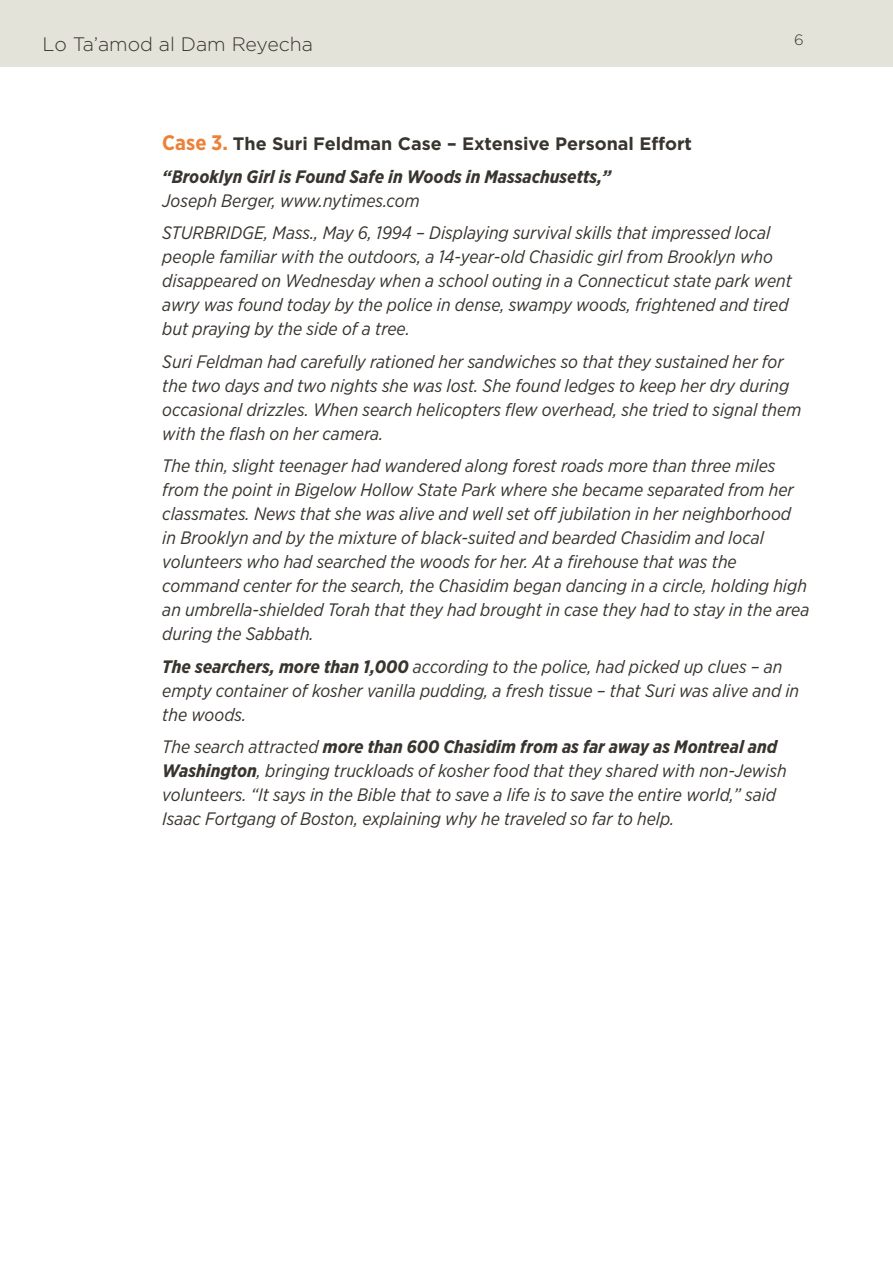
<style>
.page{position:relative;width:893px;height:1263px;background:#fff}
.page>*{position:absolute;margin:0;border:0;box-sizing:border-box;transform-origin:0 0}
.t1{font:300 19.5px "Gotham";color:#38342e}
.t2{font:italic 18px/24px "Gotham Narrow";color:#38342e}
.t3{font:italic 700 18px/24px "Gotham Narrow";color:#38342e}
.t4{font:700 18px "Gotham";color:#38342e}
.t5{font:300 15px "Gotham Rounded";color:#38342e}
.s1{font-family:"Gotham Narrow";font-size:21px;color:#ec8139}
.s2{font-weight:400}
.s3{font-weight:700}
</style>
<div class="page">
<div style="left:0;top:0;width:893px;height:67px;background:#e3e3d9"></div>
<p class="t1" style="left:43px;top:32px;width:272px">Lo Ta’amod al Dam Reyecha</p>
<p class="t5" style="left:794px;top:30px;width:11px">6</p>
<p class="t4" style="left:162px;top:132px;width:531px"><span class="s1">Case 3.</span> The Suri Feldman Case – Extensive Personal Effort</p>
<p class="t3" style="left:162px;top:164px;width:451px">“Brooklyn Girl is Found Safe in Woods in Massachusetts,”<br><span class="s2">Joseph Berger, www.nytimes.com</span></p>
<p class="t2" style="left:162px;top:220px;width:631px">STURBRIDGE, Mass., May 6, 1994 – Displaying survival skills that impressed local people familiar with the outdoors, a 14-year-old Chasidic girl from Brooklyn who disappeared on Wednesday when a school outing in a Connecticut state park went awry was found today by the police in dense, swampy woods, frightened and tired but praying by the side of a tree.</p>
<p class="t2" style="left:162px;top:349px;width:640px">Suri Feldman had carefully rationed her sandwiches so that they sustained her for the two days and two nights she was lost. She found ledges to keep her dry during occasional drizzles. When search helicopters flew overhead, she tried to signal them with the flash on her camera.</p>
<p class="t2" style="left:162px;top:453px;width:649px">The thin, slight teenager had wandered along forest roads more than three miles from the point in Bigelow Hollow State Park where she became separated from her classmates. News that she was alive and well set off jubilation in her neighborhood<br>in Brooklyn and by the mixture of black-suited and bearded Chasidim and local volunteers who had searched the woods for her. At a firehouse that was the command center for the search, the Chasidim began dancing in a circle, holding high an umbrella-shielded Torah that they had brought in case they had to stay in the area during the Sabbath.</p>
<p class="t2" style="left:162px;top:654px;width:638px"><span class="s3">The searchers, more than 1,000</span> according to the police, had picked up clues – an empty container of kosher vanilla pudding, a fresh tissue – that Suri was alive and in the woods.</p>
<p class="t2" style="left:162px;top:734px;width:626px">The search attracted <span class="s3">more than 600 Chasidim from as far away as Montreal and Washington</span>, bringing truckloads of kosher food that they shared with non-Jewish volunteers. “It says in the Bible that to save a life is to save the entire world,” said Isaac Fortgang of Boston, explaining why he traveled so far to help.</p>
</div>
